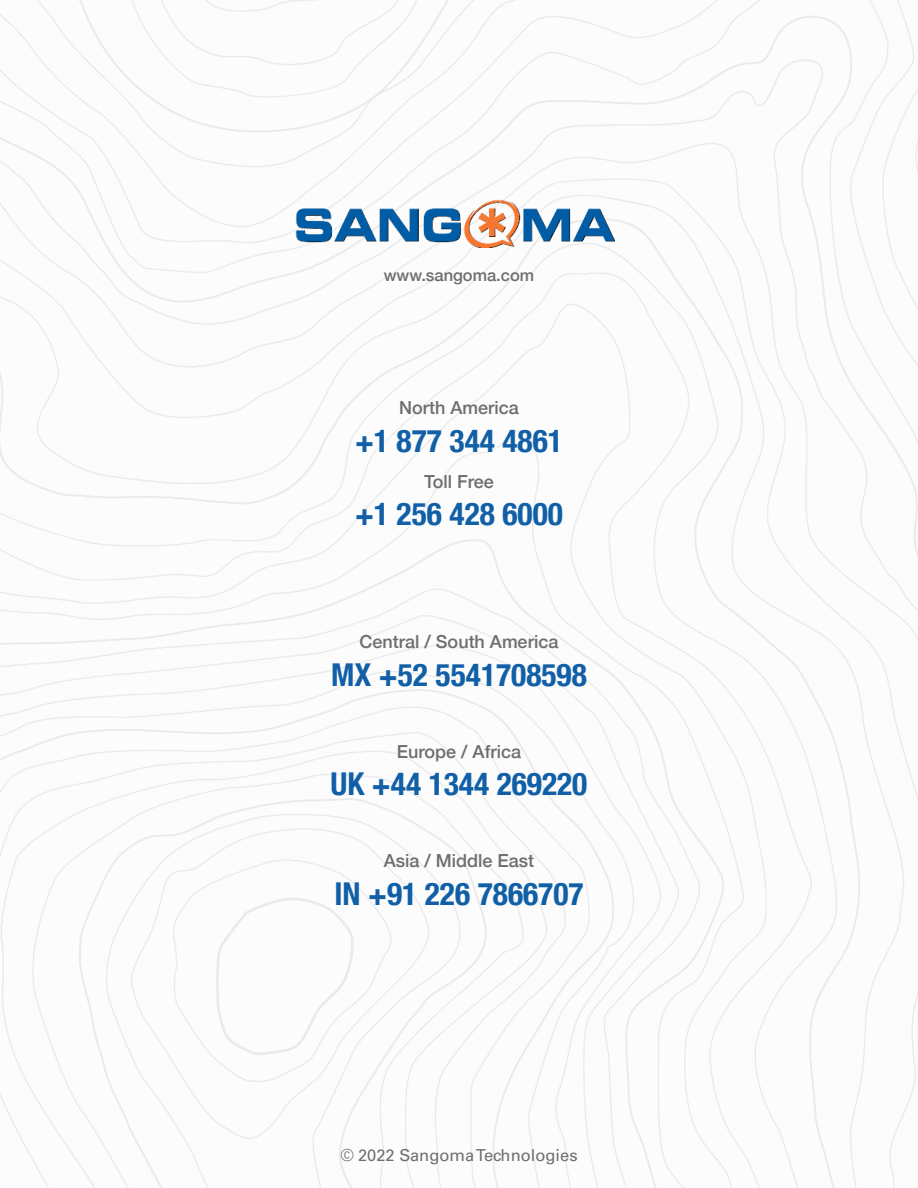
<style>
.page{position:relative;width:918px;height:1188px;background:#fff}
.page>*{position:absolute;margin:0;border:0;box-sizing:border-box;transform-origin:0 0}
.t1{font:700 condensed 31.5px "Helvetica Neue";color:#1160a7}
.t2{font:500 18px "Helvetica Neue";color:#6c6e70}
.t3{font:16.5px "Univers LT Std";color:#6c6e70}
.t4{font:500 16.5px "Helvetica Neue";color:#6c6e70}
</style>
<div class="page">
<img style="left:295px;top:199px;width:319px;height:49px">
<p class="t4" style="left:384px;top:269px;width:152px">www.sangoma.com</p>
<p class="t2" style="left:399px;top:401px;width:121px">North America</p>
<p class="t1" style="left:355px;top:422px;width:209px">+1 877 344 4861</p>
<p class="t2" style="left:424px;top:474px;width:71px">Toll Free</p>
<p class="t1" style="left:355px;top:496px;width:209px">+1 256 428 6000</p>
<p class="t2" style="left:360px;top:635px;width:200px">Central / South America</p>
<p class="t1" style="left:331px;top:656px;width:257px">MX +52 5541708598</p>
<p class="t2" style="left:397px;top:744px;width:126px">Europe / Africa</p>
<p class="t1" style="left:331px;top:766px;width:258px">UK +44 1344 269220</p>
<p class="t2" style="left:384px;top:854px;width:152px">Asia / Middle East</p>
<p class="t1" style="left:334px;top:876px;width:251px">IN +91 226 7866707</p>
<p class="t3" style="left:340px;top:1149px;width:239px">© 2022 Sangoma Technologies</p>
</div>
